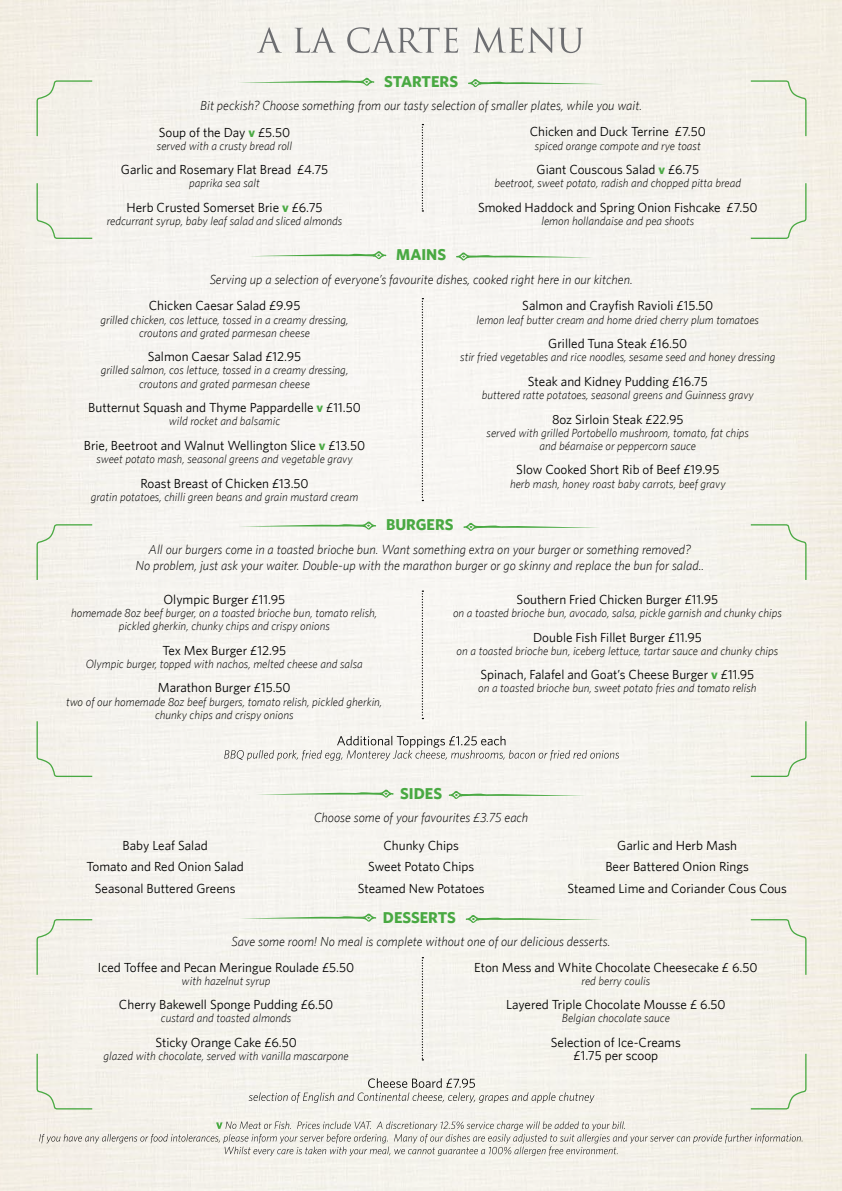
<style>
.page{position:relative;width:842px;height:1191px;background:#fff}
.page>*{position:absolute;margin:0;border:0;box-sizing:border-box;transform-origin:0 0}
.t1{font:700 15.8px "Whitney";color:#49a942}
.t2{font:13.2px/21.7px "Whitney";color:#000;text-align:center}
.t3{font:italic 300 13.2px/15.8px "Whitney";color:#000;text-align:center}
.t4{font:italic 300 11.8px/13.2px "Whitney";color:#000;text-align:center}
.s1{font-weight:700;color:#49a942}
</style>
<div class="page">
<img style="left:0;top:0;width:842px;height:1191px">
<div style="left:36px;top:80px;width:771px;height:160px;background:#f5f3ee"></div>
<svg style="left:422px;top:298px;width:1px;height:203px"></svg>
<div style="left:36px;top:523px;width:771px;height:254px;background:#f6f4ef"></div>
<svg style="left:422px;top:590px;width:1px;height:129px"></svg>
<div style="left:36px;top:918px;width:771px;height:192px;background:#f5f2ec"></div>
<svg style="left:422px;top:957px;width:1px;height:103px"></svg>
<svg style="left:237px;top:78px;width:138px;height:8px"></svg>
<svg style="left:468px;top:79px;width:137px;height:8px"></svg>
<svg style="left:249px;top:251px;width:138px;height:8px"></svg>
<svg style="left:456px;top:252px;width:137px;height:8px"></svg>
<svg style="left:256px;top:789px;width:138px;height:8px"></svg>
<svg style="left:448px;top:791px;width:138px;height:8px"></svg>
<svg style="left:249px;top:1078px;width:345px;height:25px"></svg>
<svg style="left:39px;top:1121px;width:763px;height:35px;background:#e2e0d9"></svg>
<svg style="left:239px;top:913px;width:138px;height:8px"></svg>
<svg style="left:465px;top:915px;width:138px;height:8px"></svg>
<svg style="left:257px;top:27px;width:326px;height:26px"></svg>
<svg style="left:239px;top:521px;width:137px;height:8px"></svg>
<svg style="left:463px;top:523px;width:138px;height:8px"></svg>
<svg style="left:224px;top:736px;width:395px;height:24px"></svg>
<h1 class="t1" style="left:384px;top:72px;width:75px">STARTERS</h1>
<p class="t3" style="left:200px;top:98px;width:443px">Bit peckish? Choose something from our tasty selection of smaller plates, while you wait.</p>
<p class="t2" style="left:159px;top:121px;width:133px">Soup of the Day <span class="s1">v</span> £5.50</p>
<p class="t4" style="left:157px;top:139px;width:137px">served with a crusty bread roll</p>
<p class="t2" style="left:121px;top:159px;width:209px">Garlic and Rosemary Flat Bread £4.75</p>
<p class="t4" style="left:189px;top:177px;width:72px">paprika sea salt</p>
<p class="t2" style="left:126px;top:196px;width:198px">Herb Crusted Somerset Brie <span class="s1">v</span> £6.75</p>
<p class="t4" style="left:107px;top:214px;width:237px">redcurrant syrup, baby leaf salad and sliced almonds</p>
<p class="t2" style="left:530px;top:121px;width:178px">Chicken and Duck Terrine £7.50</p>
<p class="t4" style="left:535px;top:139px;width:167px">spiced orange compote and rye toast</p>
<p class="t2" style="left:537px;top:158px;width:164px">Giant Couscous Salad <span class="s1">v</span> £6.75</p>
<p class="t4" style="left:494px;top:176px;width:248px">beetroot, sweet potato, radish and chopped pitta bread</p>
<p class="t2" style="left:478px;top:196px;width:281px">Smoked Haddock and Spring Onion Fishcake £7.50</p>
<p class="t4" style="left:541px;top:214px;width:154px">lemon hollandaise and pea shoots</p>
<h1 class="t1" style="left:396px;top:245px;width:51px">MAINS</h1>
<p class="t3" style="left:210px;top:271px;width:425px">Serving up a selection of everyone’s favourite dishes, cooked right here in our kitchen.</p>
<p class="t2" style="left:149px;top:295px;width:153px">Chicken Caesar Salad £9.95</p>
<p class="t4" style="left:100px;top:313px;width:250px">grilled chicken, cos lettuce, tossed in a creamy dressing, croutons and grated parmesan cheese</p>
<p class="t2" style="left:148px;top:345px;width:155px">Salmon Caesar Salad £12.95</p>
<p class="t4" style="left:101px;top:363px;width:249px">grilled salmon, cos lettuce, tossed in a creamy dressing, croutons and grated parmesan cheese</p>
<p class="t2" style="left:88px;top:396px;width:274px">Butternut Squash and Thyme Pappardelle <span class="s1">v</span> £11.50</p>
<p class="t4" style="left:169px;top:414px;width:113px">wild rocket and balsamic</p>
<p class="t2" style="left:84px;top:434px;width:283px">Brie, Beetroot and Walnut Wellington Slice <span class="s1">v</span> £13.50</p>
<p class="t4" style="left:96px;top:452px;width:258px">sweet potato mash, seasonal greens and vegetable gravy</p>
<p class="t2" style="left:140px;top:472px;width:170px">Roast Breast of Chicken £13.50</p>
<p class="t4" style="left:91px;top:490px;width:269px">gratin potatoes, chilli green beans and grain mustard cream</p>
<p class="t2" style="left:522px;top:295px;width:193px">Salmon and Crayfish Ravioli £15.50</p>
<p class="t4" style="left:477px;top:313px;width:284px">lemon leaf butter cream and home dried cherry plum tomatoes</p>
<p class="t2" style="left:548px;top:332px;width:140px">Grilled Tuna Steak £16.50</p>
<p class="t4" style="left:460px;top:350px;width:317px">stir fried vegetables and rice noodles, sesame seed and honey dressing</p>
<p class="t2" style="left:528px;top:370px;width:181px">Steak and Kidney Pudding £16.75</p>
<p class="t4" style="left:482px;top:388px;width:273px">buttered ratte potatoes, seasonal greens and Guinness gravy</p>
<p class="t2" style="left:552px;top:408px;width:133px">8oz Sirloin Steak £22.95</p>
<p class="t4" style="left:487px;top:426px;width:264px">served with grilled Portobello mushroom, tomato, fat chips and béarnaise or peppercorn sauce</p>
<p class="t2" style="left:516px;top:458px;width:205px">Slow Cooked Short Rib of Beef £19.95</p>
<p class="t4" style="left:510px;top:476px;width:217px">herb mash, honey roast baby carrots, beef gravy</p>
<h1 class="t1" style="left:386px;top:514px;width:69px">BURGERS</h1>
<p class="t3" style="left:136px;top:541px;width:570px">All our burgers come in a toasted brioche bun. Want something extra on your burger or something removed?<br>No problem, just ask your waiter. Double-up with the marathon burger or go skinny and replace the bun for salad..</p>
<p class="t2" style="left:163px;top:588px;width:123px">Olympic Burger £11.95</p>
<p class="t4" style="left:71px;top:606px;width:308px">homemade 8oz beef burger, on a toasted brioche bun, tomato relish, pickled gherkin, chunky chips and crispy onions</p>
<p class="t2" style="left:162px;top:639px;width:125px">Tex Mex Burger £12.95</p>
<p class="t4" style="left:86px;top:657px;width:279px">Olympic burger, topped with nachos, melted cheese and salsa</p>
<p class="t2" style="left:158px;top:676px;width:134px">Marathon Burger £15.50</p>
<p class="t4" style="left:66px;top:694px;width:318px">two of our homemade 8oz beef burgers, tomato relish, pickled gherkin, chunky chips and crispy onions</p>
<p class="t2" style="left:517px;top:588px;width:203px">Southern Fried Chicken Burger £11.95</p>
<p class="t4" style="left:453px;top:606px;width:330px">on a toasted brioche bun, avocado, salsa, pickle garnish and chunky chips</p>
<p class="t2" style="left:533px;top:626px;width:170px">Double Fish Fillet Burger £11.95</p>
<p class="t4" style="left:457px;top:644px;width:323px">on a toasted brioche bun, iceberg lettuce, tartar sauce and chunky chips</p>
<p class="t2" style="left:480px;top:663px;width:275px">Spinach, Falafel and Goat’s Cheese Burger <span class="s1">v</span> £11.95</p>
<p class="t4" style="left:478px;top:681px;width:280px">on a toasted brioche bun, sweet potato fries and tomato relish</p>
<h1 class="t1" style="left:400px;top:784px;width:43px">SIDES</h1>
<p class="t3" style="left:314px;top:809px;width:216px">Choose some of your favourites £3.75 each</p>
<p class="t2" style="left:87px;top:834px;width:159px">Baby Leaf Salad<br>Tomato and Red Onion Salad<br>Seasonal Buttered Greens</p>
<p class="t2" style="left:358px;top:834px;width:129px">Chunky Chips<br>Sweet Potato Chips<br>Steamed New Potatoes</p>
<p class="t2" style="left:567px;top:834px;width:221px">Garlic and Herb Mash<br>Beer Battered Onion Rings<br>Steamed Lime and Coriander Cous Cous</p>
<h1 class="t1" style="left:383px;top:908px;width:74px">DESSERTS</h1>
<p class="t3" style="left:231px;top:933px;width:380px">Save some room! No meal is complete without one of our delicious desserts.</p>
<p class="t2" style="left:98px;top:956px;width:258px">Iced Toffee and Pecan Meringue Roulade £5.50</p>
<p class="t4" style="left:182px;top:974px;width:90px">with hazelnut syrup</p>
<p class="t2" style="left:119px;top:993px;width:216px">Cherry Bakewell Sponge Pudding £6.50</p>
<p class="t4" style="left:161px;top:1011px;width:132px">custard and toasted almonds</p>
<p class="t2" style="left:155px;top:1031px;width:143px">Sticky Orange Cake £6.50</p>
<p class="t4" style="left:104px;top:1049px;width:247px">glazed with chocolate, served with vanilla mascarpone</p>
<p class="t2" style="left:474px;top:956px;width:285px">Eton Mess and White Chocolate Cheesecake £ 6.50</p>
<p class="t4" style="left:582px;top:974px;width:70px">red berry coulis</p>
<p class="t2" style="left:506px;top:993px;width:221px">Layered Triple Chocolate Mousse £ 6.50</p>
<p class="t4" style="left:562px;top:1011px;width:110px">Belgian chocolate sauce</p>
<p class="t2" style="left:551px;top:1035px;width:131px;line-height:13.2px">Selection of Ice-Creams £1.75 per scoop</p>
</div>
